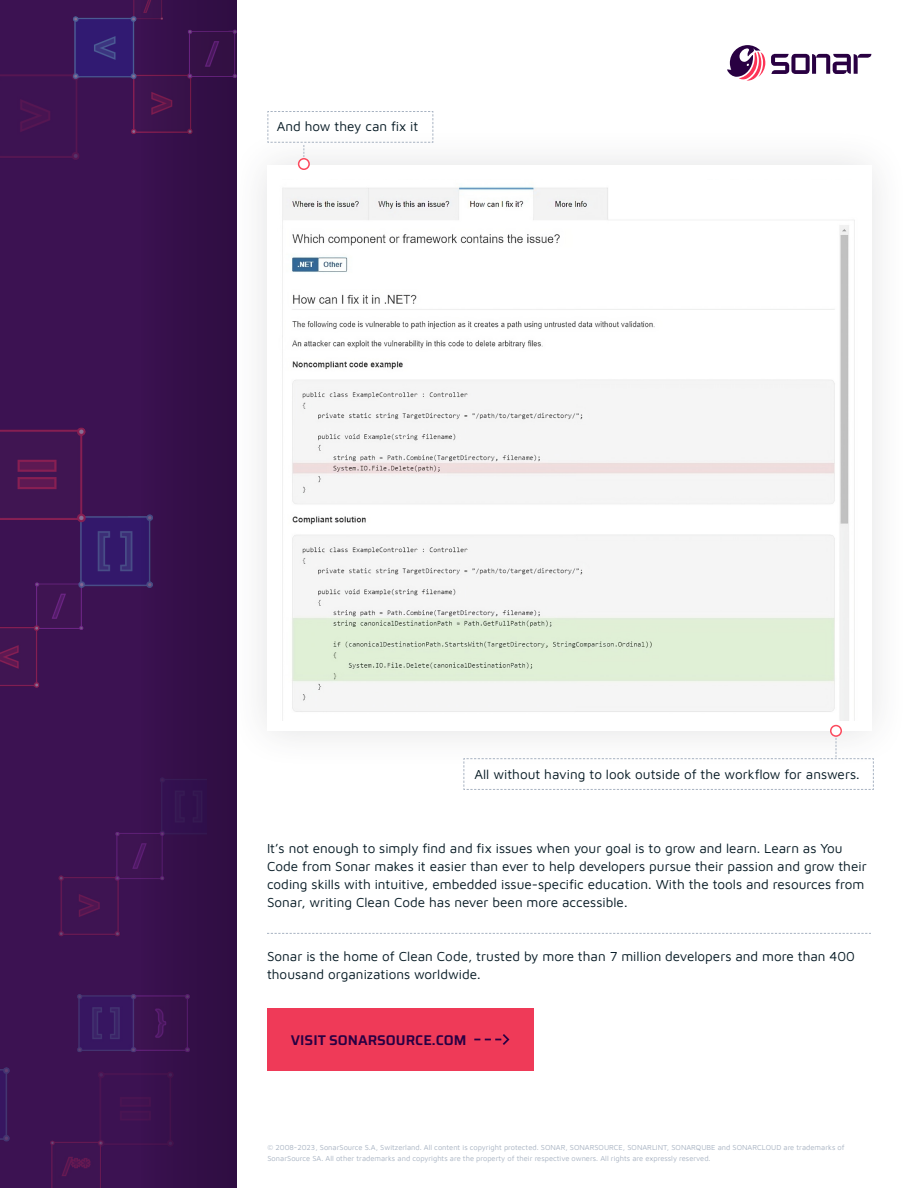
<style>
.page{position:relative;width:918px;height:1188px;background:#fff}
.page>*{position:absolute;margin:0;border:0;box-sizing:border-box;transform-origin:0 0}
.t1{font:100 14.1px "Saira";color:#290042}
.t2{font:13.5px/18px "Maven Pro";color:#051923}
.t3{font:7.5px/10.5px "Maven Pro";color:#a8b3c2}
</style>
<div class="page">
<div style="left:0;top:0;width:237px;height:1188px;background:#3c1252"></div>
<img style="left:0;top:832px;width:135px;height:356px">
<img style="left:0;top:427px;width:135px;height:261px">
<img style="left:0;top:0;width:135px;height:160px">
<div style="left:135px;top:0;width:102px;height:1188px;background:#340f49"></div>
<svg style="left:727px;top:45px;width:38px;height:36px"></svg>
<svg style="left:771px;top:54px;width:100px;height:20px"></svg>
<div style="left:229px;top:127px;width:681px;height:643px;background:#fafafa"></div>
<div style="left:267px;top:166px;width:605px;height:565px;background:#fff"></div>
<img style="left:282px;top:186px;width:573px;height:534px">
<svg style="left:267px;top:111px;width:167px;height:50px"></svg>
<div style="left:299px;top:159px;width:10px;height:10px;background:#fff;border-radius:50%"></div>
<div style="left:298px;top:158px;width:12px;height:12px;border:2px solid #fc4a5d;border-radius:50%"></div>
<svg style="left:463px;top:735px;width:411px;height:55px"></svg>
<div style="left:831px;top:726px;width:10px;height:10px;background:#fff;border-radius:50%"></div>
<div style="left:830px;top:725px;width:12px;height:12px;border:2px solid #fc4a5d;border-radius:50%"></div>
<div style="left:267px;top:1008px;width:267px;height:63px;background:#ef3a58"></div>
<svg style="left:474px;top:1034px;width:36px;height:11px"></svg>
<svg style="left:267px;top:933px;width:604px;height:1px"></svg>
<p class="t2" style="left:277px;top:117px;width:143px">And how they can fix it</p>
<p class="t2" style="left:474px;top:764px;width:387px">All without having to look outside of the workflow for answers.</p>
<p class="t2" style="left:267px;top:838px;width:601px">It’s not enough to simply find and fix issues when your goal is to grow and learn. Learn as You Code from Sonar makes it easier than ever to help developers pursue their passion and grow their coding skills with intuitive, embedded issue-specific education. With the tools and resources from Sonar, writing Clean Code has never been more accessible.</p>
<p class="t2" style="left:267px;top:946px;width:589px">Sonar is the home of Clean Code, trusted by more than 7 million developers and more than 400 thousand organizations worldwide.</p>
<p class="t1" style="left:291px;top:1028px;width:177px">VISIT SONARSOURCE.COM</p>
<p class="t3" style="left:267px;top:1142px;width:579px">© 2008-2023, SonarSource S.A, Switzerland. All content is copyright protected. SONAR, SONARSOURCE, SONARLINT, SONARQUBE and SONARCLOUD are trademarks of<br>SonarSource SA. All other trademarks and copyrights are the property of their respective owners. All rights are expressly reserved.</p>
</div>
